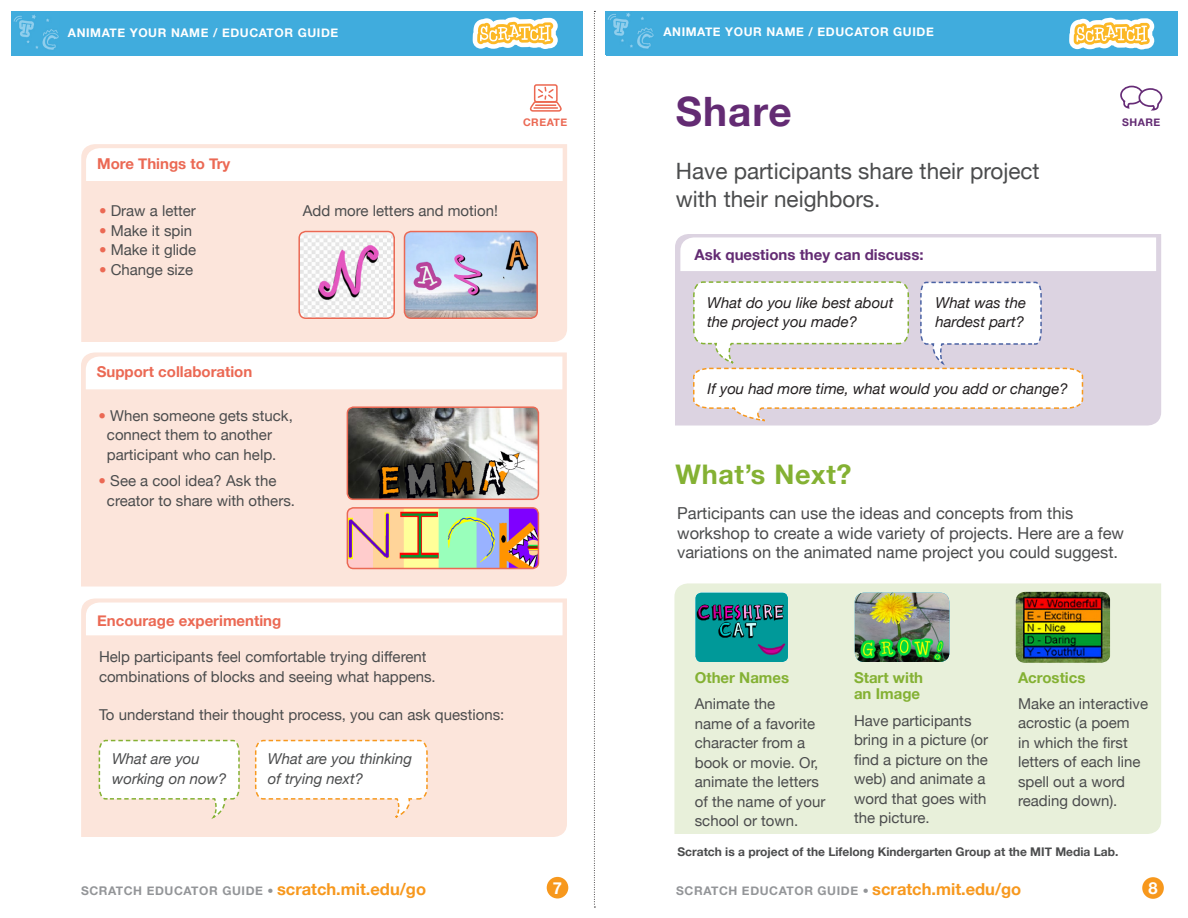
<style>
.page{position:relative;width:1188px;height:918px;background:#fff}
.page>*{position:absolute;margin:0;border:0;box-sizing:border-box;transform-origin:0 0}
.Heading_1{font:700 40.5px "Helvetica Neue";letter-spacing:.025em;color:#632b73}
.Heading_2{font:700 27px "Helvetica Neue";letter-spacing:.025em;color:#84b133}
.Large_Body_Text{font:22.5px/28.5px "Helvetica Neue";color:#4b4c4d}
.Large_Body_Text-2{font:16.5px/19.5px "Helvetica Neue";color:#4b4c4d}
.t1{font:700 16.5px "Helvetica Neue";color:#f7981d}
.t2{font:700 16.5px "Helvetica Neue";color:#fff}
.Text{font:15px/19.5px "Helvetica Neue";color:#4b4c4d}
.Text_bubbles{font:italic 15px/19.5px "Helvetica Neue";color:#231f20}
.Heading_3{font:700 15px "Helvetica Neue";color:#eb6954}
.Text_bubbles-2{font:italic 15px/19.5px "Helvetica Neue";color:#4b4c4d}
.t3{font:700 15px/16.5px "Helvetica Neue";color:#84b133}
.Heading_3-2{font:700 15px "Helvetica Neue";color:#632b73}
.Small_Body_Text{font:700 12px "Helvetica Neue";color:#4b4c4d}
.t4{font:700 12px "Helvetica Neue";letter-spacing:.05em;color:#939598}
.t5{font:700 12px "Helvetica Neue";letter-spacing:.05em;color:#fff}
.t6{font:700 10.5px "Helvetica Neue";letter-spacing:.05em;color:#eb6954}
.t7{font:700 10.5px "Helvetica Neue";letter-spacing:.05em;color:#632b73}
.s1{font-weight:200;color:#eb6954}
.s2{color:#eb6954}
.s3{font-size:16.5px;color:#f7981d}
</style>
<div class="page">
<svg style="left:594px;top:11px;width:1px;height:897px"></svg>
<div style="left:606px;top:11px;width:572px;height:45px;background:#40acdd"></div>
<div style="left:11px;top:11px;width:572px;height:45px;background:#40acdd"></div>
<img style="left:13px;top:14px;width:46px;height:36px">
<img style="left:607px;top:13px;width:47px;height:36px">
<svg style="left:473px;top:17px;width:85px;height:32px"></svg>
<svg style="left:1069px;top:18px;width:86px;height:31px"></svg>
<div style="left:547px;top:877px;width:21px;height:21px;background:#f7981d;border-radius:50%"></div>
<svg style="left:1142px;top:877px;width:22px;height:22px"></svg>
<div style="left:534px;top:84px;width:24px;height:18px;border:2px solid #ec6952;border-radius:2px"></div>
<svg style="left:529px;top:86px;width:33px;height:26px"></svg>
<div style="left:675px;top:234px;width:486px;height:192px;background:#dcd3e1"></div>
<div style="left:81px;top:144px;width:486px;height:198px;background:#fce5db"></div>
<svg style="left:86px;top:148px;width:477px;height:33px"></svg>
<svg style="left:1120px;top:85px;width:43px;height:26px"></svg>
<div style="left:674px;top:583px;width:487px;height:251px;background:#e8f0da"></div>
<svg style="left:680px;top:237px;width:476px;height:34px"></svg>
<div style="left:1144px;top:880px;width:17px;height:16px;background:#f7981d;border-radius:50%"></div>
<div style="left:81px;top:352px;width:486px;height:234px;background:#fce5db"></div>
<svg style="left:86px;top:357px;width:476px;height:32px"></svg>
<div style="left:81px;top:598px;width:486px;height:239px;background:#fce5db"></div>
<svg style="left:86px;top:603px;width:477px;height:32px"></svg>
<img style="left:299px;top:232px;width:95px;height:86px">
<div style="left:298px;top:231px;width:97px;height:88px;border:2px solid #eb6954;border-radius:7px"></div>
<img style="left:405px;top:232px;width:132px;height:86px">
<div style="left:404px;top:231px;width:134px;height:88px;border:2px solid #eb6954;border-radius:7px"></div>
<img style="left:347px;top:407px;width:191px;height:92px">
<div style="left:347px;top:406px;width:192px;height:94px;border:2px solid #eb6954;border-radius:6px"></div>
<img style="left:347px;top:508px;width:191px;height:61px">
<div style="left:347px;top:507px;width:192px;height:62px;border:2px solid #eb6954;border-radius:6px"></div>
<svg style="left:98px;top:739px;width:143px;height:83px"></svg>
<svg style="left:254px;top:739px;width:174px;height:82px"></svg>
<svg style="left:692px;top:281px;width:392px;height:142px"></svg>
<img style="left:855px;top:593px;width:94px;height:69px">
<img style="left:1016px;top:592px;width:94px;height:71px">
<img style="left:696px;top:593px;width:92px;height:69px">
<p class="t5" style="left:68px;top:25px;width:272px">ANIMATE YOUR NAME / EDUCATOR GUIDE</p>
<p class="t5" style="left:663px;top:24px;width:272px">ANIMATE YOUR NAME / EDUCATOR GUIDE</p>
<p class="Heading_3" style="left:97px;top:154px;width:135px">More Things to Try</p>
<p class="Text" style="left:99px;top:201px;width:98px"><span class="s1">•</span> Draw a letter</p>
<p class="Text" style="left:99px;top:221px;width:95px"><span class="s1">•</span> Make it spin</p>
<p class="Text" style="left:99px;top:240px;width:99px"><span class="s1">•</span> Make it glide</p>
<p class="Text" style="left:99px;top:260px;width:96px"><span class="s1">•</span> Change size</p>
<p class="Heading_3" style="left:97px;top:363px;width:157px">Support collaboration</p>
<p class="t6" style="left:523px;top:116px;width:46px">CREATE</p>
<p class="Text" style="left:303px;top:201px;width:197px">Add more letters and motion!</p>
<p class="Heading_1" style="left:676px;top:87px;width:117px">Share</p>
<p class="Large_Body_Text" style="left:676px;top:156px;width:365px">Have participants share their project with their neighbors.</p>
<p class="Heading_3-2" style="left:694px;top:245px;width:231px">Ask questions they can discuss:</p>
<p class="Text_bubbles" style="left:707px;top:293px;width:188px">What do you like best about the project you made?</p>
<p class="Text_bubbles" style="left:936px;top:293px;width:92px">What was the hardest part?</p>
<p class="Text_bubbles" style="left:708px;top:378px;width:362px">If you had more time, what would you add or change?</p>
<p class="t7" style="left:1122px;top:116px;width:40px">SHARE</p>
<p class="Text" style="left:107px;top:406px;width:187px;text-indent:-8px"><span class="s2">•</span> When someone gets stuck, connect them to another participant who can help.</p>
<p class="Text" style="left:107px;top:471px;width:190px;text-indent:-8px"><span class="s2">•</span> See a cool idea? Ask the creator to share with others.</p>
<p class="Heading_3" style="left:97px;top:611px;width:186px">Encourage experimenting</p>
<p class="Text" style="left:99px;top:647px;width:338px">Help participants feel comfortable trying different combinations of blocks and seeing what happens.</p>
<p class="Text" style="left:99px;top:705px;width:407px">To understand their thought process, you can ask questions:</p>
<p class="Text_bubbles-2" style="left:112px;top:749px;width:116px">What are you working on now?</p>
<p class="Text_bubbles-2" style="left:268px;top:749px;width:146px">What are you thinking of trying next?</p>
<p class="Heading_2" style="left:676px;top:458px;width:177px">What’s Next?</p>
<p class="Large_Body_Text-2" style="left:677px;top:504px;width:449px">Participants can use the ideas and concepts from this workshop to create a wide variety of projects. Here are a few variations on the animated name project you could suggest.</p>
<p class="t3" style="left:695px;top:669px;width:96px">Other Names</p>
<p class="Text" style="left:695px;top:694px;width:132px">Animate the<br>name of a favorite character from a book or movie. Or, animate the letters of the name of your school or town.</p>
<p class="t3" style="left:854px;top:669px;width:71px">Start with an Image</p>
<p class="Text" style="left:854px;top:710px;width:136px">Have participants bring in a picture (or find a picture on the web) and animate a word that goes with the picture.</p>
<p class="t3" style="left:1018px;top:669px;width:69px">Acrostics</p>
<p class="Text" style="left:1018px;top:694px;width:132px">Make an interactive acrostic (a poem<br>in which the first letters of each line spell out a word reading down).</p>
<p class="Small_Body_Text" style="left:678px;top:845px;width:442px">Scratch is a project of the Lifelong Kindergarten Group at the MIT Media Lab.</p>
<p class="t2" style="left:553px;top:878px;width:11px">7</p>
<p class="t2" style="left:1148px;top:878px;width:11px">8</p>
<p class="t1" style="left:277px;top:879px;width:151px">scratch.mit.edu/go</p>
<p class="t4" style="left:676px;top:883px;width:347px">SCRATCH EDUCATOR GUIDE • <span class="s3">scratch.mit.edu/go</span></p>
<p class="t4" style="left:81px;top:883px;width:194px">SCRATCH EDUCATOR GUIDE •</p>
</div>
